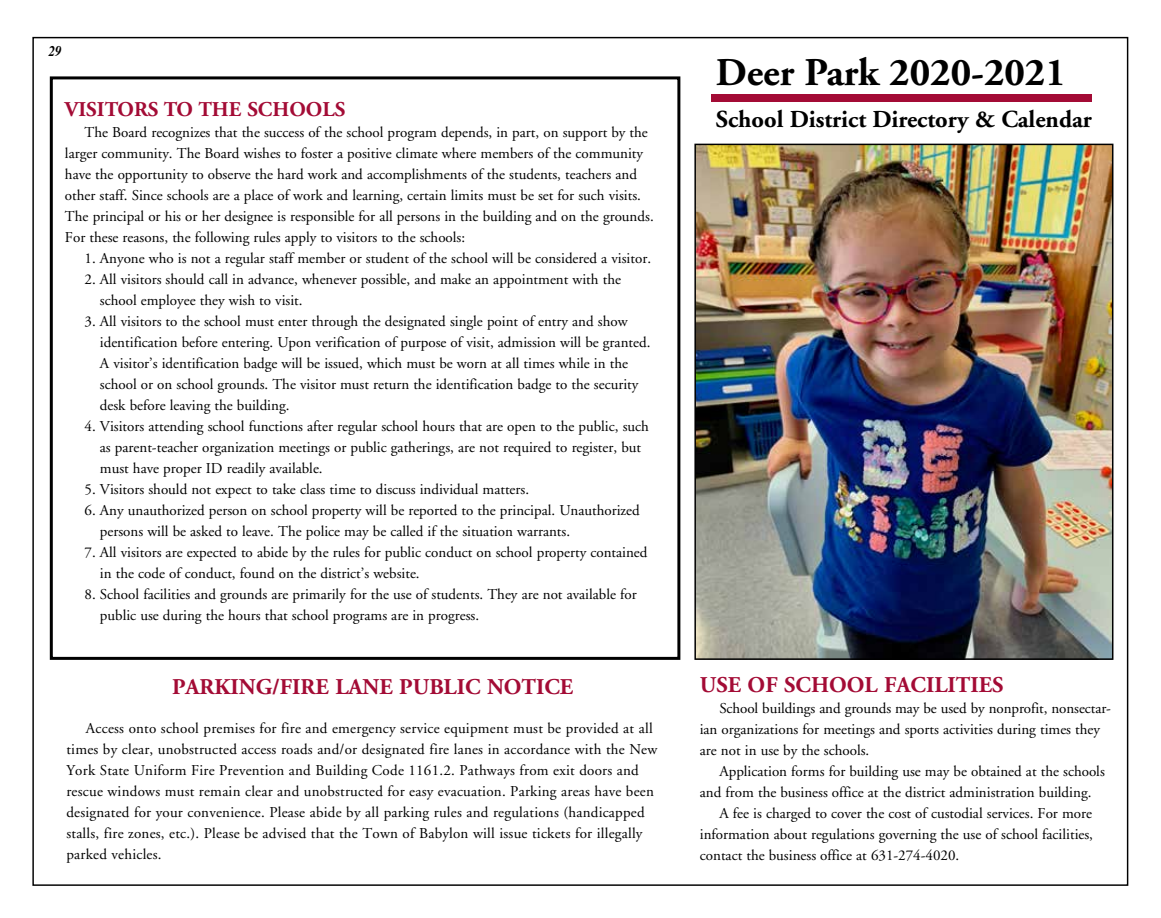
<style>
.page{position:relative;width:1161px;height:918px;background:#fff}
.page>*{position:absolute;margin:0;border:0;box-sizing:border-box;transform-origin:0 0}
.t1{font:700 39.3px "Adobe Garamond";color:#000}
.t2{font:700 24.3px "Adobe Garamond";color:#000}
.t3{font:700 22.5px "Adobe Garamond";color:#a30b35}
.t4{font:700 21px "Adobe Garamond";color:#a30b35}
.t5{font:15px/21px "Adobe Garamond";color:#000}
.t6{font:italic 700 14.7px "Times";color:#000;scale:.88 1}
</style>
<div class="page">
<div style="left:50px;top:76px;width:630px;height:584px;border:3px solid #000"></div>
<img style="left:697px;top:147px;width:413px;height:510px">
<div style="left:694px;top:144px;width:419px;height:516px;border:2px solid #000"></div>
<div style="left:711px;top:94px;width:381px;height:8px;background:#a30b35"></div>
<p class="t6" style="left:49px;top:37px;width:16px">29</p>
<h3 class="t4" style="left:65px;top:98px;width:282px">VISITORS TO THE SCHOOLS</h3>
<p class="t5" style="left:65px;top:122px;width:590px;text-indent:20px">The Board recognizes that the success of the school program depends, in part, on support by the larger community. The Board wishes to foster a positive climate where members of the community have the opportunity to observe the hard work and accomplishments of the students, teachers and other staff. Since schools are a place of work and learning, certain limits must be set for such visits.<br>The principal or his or her designee is responsible for all persons in the building and on the grounds.<br>For these reasons, the following rules apply to visitors to the schools:</p>
<p class="t5" style="left:85px;top:248px;width:568px">1. Anyone who is not a regular staff member or student of the school will be considered a visitor.</p>
<p class="t5" style="left:100px;top:269px;width:523px;text-indent:-15px">2. All visitors should call in advance, whenever possible, and make an appointment with the school employee they wish to visit.</p>
<p class="t5" style="left:100px;top:311px;width:552px;text-indent:-15px">3. All visitors to the school must enter through the designated single point of entry and show identification before entering. Upon verification of purpose of visit, admission will be granted.<br>A visitor’s identification badge will be issued, which must be worn at all times while in the school or on school grounds. The visitor must return the identification badge to the security desk before leaving the building.</p>
<p class="t5" style="left:100px;top:416px;width:551px;text-indent:-15px">4. Visitors attending school functions after regular school hours that are open to the public, such as parent-teacher organization meetings or public gatherings, are not required to register, but must have proper ID readily available.</p>
<p class="t5" style="left:85px;top:479px;width:446px">5. Visitors should not expect to take class time to discuss individual matters.</p>
<p class="t5" style="left:100px;top:500px;width:541px;text-indent:-15px">6. Any unauthorized person on school property will be reported to the principal. Unauthorized persons will be asked to leave. The police may be called if the situation warrants.</p>
<p class="t5" style="left:100px;top:542px;width:549px;text-indent:-15px">7. All visitors are expected to abide by the rules for public conduct on school property contained in the code of conduct, found on the district’s website.</p>
<p class="t5" style="left:100px;top:584px;width:538px;text-indent:-15px">8. School facilities and grounds are primarily for the use of students. They are not available for public use during the hours that school programs are in progress.</p>
<h3 class="t3" style="left:172px;top:674px;width:403px">PARKING/FIRE LANE PUBLIC NOTICE</h3>
<p class="t5" style="left:66px;top:718px;width:592px;text-indent:20px">Access onto school premises for fire and emergency service equipment must be provided at all times by clear, unobstructed access roads and/or designated fire lanes in accordance with the New York State Uniform Fire Prevention and Building Code 1161.2. Pathways from exit doors and rescue windows must remain clear and unobstructed for easy evacuation. Parking areas have been designated for your convenience. Please abide by all parking rules and regulations (handicapped stalls, fire zones, etc.). Please be advised that the Town of Babylon will issue tickets for illegally parked vehicles.</p>
<h1 class="t1" style="left:716px;top:51px;width:352px">Deer Park 2020-2021</h1>
<h2 class="t2" style="left:716px;top:106px;width:378px">School District Directory &amp; Calendar</h2>
<h3 class="t3" style="left:700px;top:673px;width:305px">USE OF SCHOOL FACILITIES</h3>
<p class="t5" style="left:700px;top:698px;width:412px;text-indent:20px">School buildings and grounds may be used by nonprofit, nonsectar&shy;ian organizations for meetings and sports activities during times they are not in use by the schools.</p>
<p class="t5" style="left:719px;top:761px;width:387px">Application forms for building use may be obtained at the schools</p>
<p class="t5" style="left:700px;top:782px;width:393px">and from the business office at the district administration building.</p>
<p class="t5" style="left:719px;top:803px;width:374px">A fee is charged to cover the cost of custodial services. For more</p>
<p class="t5" style="left:700px;top:824px;width:395px">information about regulations governing the use of school facilities,</p>
<p class="t5" style="left:700px;top:845px;width:261px">contact the business office at 631-274-4020.</p>
</div>
